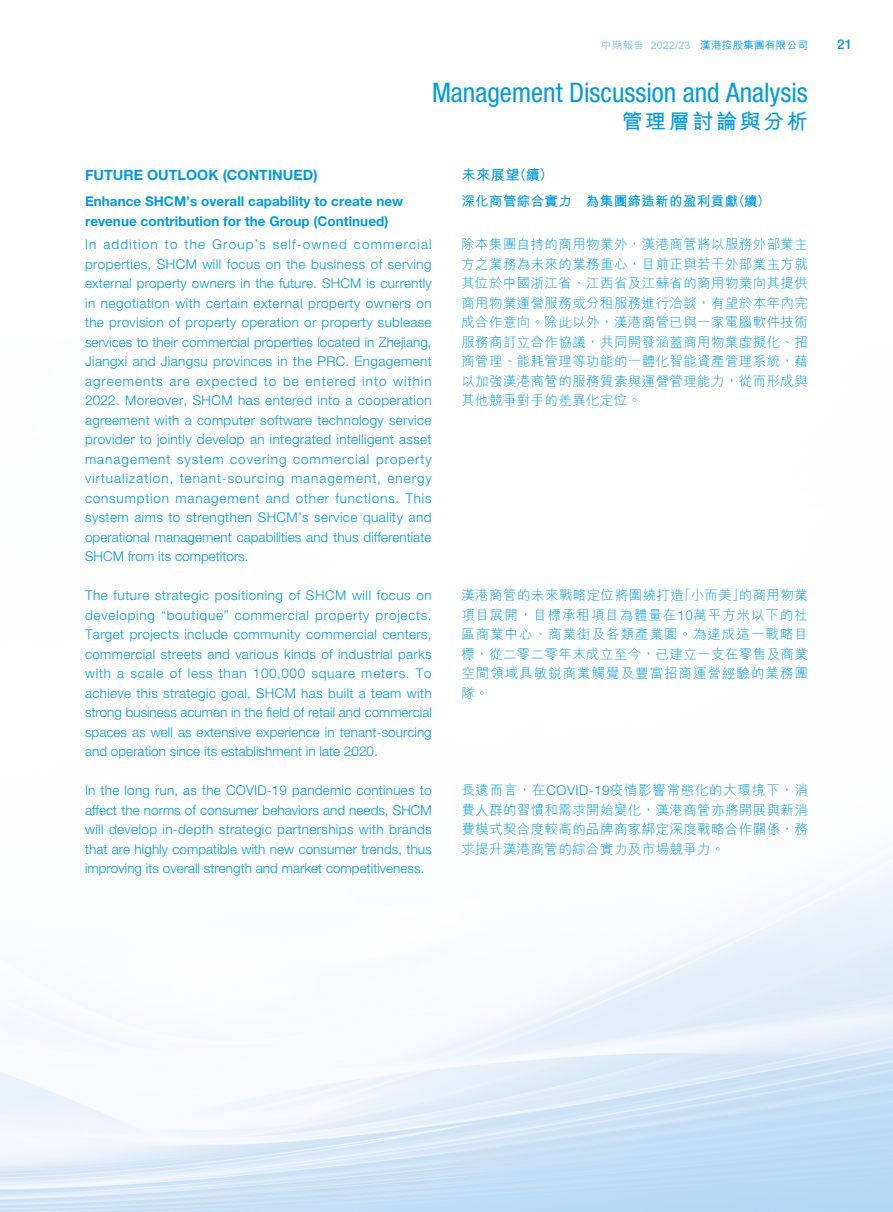
<style>
.page{position:relative;width:893px;height:1212px;background:#fff}
.page>*{position:absolute;margin:0;border:0;box-sizing:border-box;transform-origin:0 0}
.t1{font:condensed 27px "Helvetica Neue LT Std";color:#009bde}
.t2{font:700 21px "M Hei HK";letter-spacing:.125em;color:#009bde}
.t3{font:700 14.25px "Helvetica Neue LT Std";letter-spacing:.005em;color:#009bde}
.t4{font:700 14.25px "M Hei HK";color:#009bde}
.t5{font:300 13.5px/19.5px "Helvetica Neue LT Std";letter-spacing:.005em;color:#009bde;text-align:justify}
.t6{font:300 13.5px/19.5px "M Hei HK";letter-spacing:.03em;color:#009bde;text-align:justify}
.t7{font:700 13.5px/19.5px "Helvetica Neue LT Std";letter-spacing:.005em;color:#009bde}
.t8{font:700 13.5px "M Hei HK";letter-spacing:.03em;color:#009bde}
.t9{font:500 13.5px "Helvetica Neue LT Std";color:#009bde}
.t10{font:500 10.5px "M Hei HK";letter-spacing:.03em;color:#83c2ec}
.s1{color:#009bde}
.s2{font-family:"Helvetica Neue LT Std"}
</style>
<div class="page">
<p class="t10" style="left:601px;top:37px;width:208px">中期報告 2022/23 <span class="s1">漢港控股集團有限公司</span></p>
<p class="t9" style="left:837px;top:36px;width:17px">21</p>
<h1 class="t1" style="left:432px;top:77px;width:377px">Management Discussion and Analysis</h1>
<h2 class="t2" style="left:622px;top:106px;width:188px">管理層討論與分析</h2>
<p class="t4" style="left:461px;top:165px;width:94px">未來展望（續）</p>
<p class="t8" style="left:461px;top:191px;width:310px">深化商管綜合實力 為集團締造新的盈利貢獻（續）</p>
<p class="t6" style="left:461px;top:234px;width:348px">除本集團自持的商用物業外，漢港商管將以服務外部業主方之業務為未來的業務重心，目前正與若干外部業主方就其位於中國浙江省、江西省及江蘇省的商用物業向其提供商用物業運營服務或分租服務進行洽談，有望於本年內完成合作意向。除此以外，漢港商管已與一家電腦軟件技術服務商訂立合作協議，共同開發涵蓋商用物業虛擬化、招商管理、能耗管理等功能的一體化智能資產管理系統，藉以加強漢港商管的服務質素與運營管理能力，從而形成與其他競爭對手的差異化定位。</p>
<p class="t3" style="left:85px;top:166px;width:234px">FUTURE OUTLOOK (CONTINUED)</p>
<p class="t7" style="left:85px;top:191px;width:320px">Enhance SHCM’s overall capability to create new revenue contribution for the Group (Continued)</p>
<p class="t5" style="left:85px;top:235px;width:348px">In addition to the Group’s self-owned commercial properties, SHCM will focus on the business of serving external property owners in the future. SHCM is currently in negotiation with certain external property owners on the provision of property operation or property sublease services to their commercial properties located in Zhejiang, Jiangxi and Jiangsu provinces in the PRC. Engagement agreements are expected to be entered into within 2022. Moreover, SHCM has entered into a cooperation agreement with a computer software technology service provider to jointly develop an integrated intelligent asset management system covering commercial property virtualization, tenant-sourcing management, energy consumption management and other functions. This system aims to strengthen SHCM’s service quality and operational management capabilities and thus differentiate SHCM from its competitors.</p>
<p class="t5" style="left:85px;top:585px;width:348px">The future strategic positioning of SHCM will focus on developing “boutique” commercial property projects.<br>Target projects include community commercial centers, commercial streets and various kinds of industrial parks with a scale of less than 100,000 square meters. To achieve this strategic goal, SHCM has built a team with strong business acumen in the field of retail and commercial spaces as well as extensive experience in tenant-sourcing and operation since its establishment in late 2020.</p>
<p class="t5" style="left:85px;top:780px;width:348px">In the long run, as the COVID-19 pandemic continues to affect the norms of consumer behaviors and needs, SHCM will develop in-depth strategic partnerships with brands that are highly compatible with new consumer trends, thus improving its overall strength and market competitiveness.</p>
<p class="t6" style="left:461px;top:585px;width:348px">漢港商管的未來戰略定位將圍繞打造「小而美」的商用物業項目展開，目標承租項目為體量在<span class="s2">10</span>萬平方米以下的社區商業中心、商業街及各類產業園。為達成這一戰略目標，從二零二零年末成立至今，已建立一支在零售及商業空間領域具敏銳商業觸覺及豐富招商運營經驗的業務團隊。</p>
<p class="t6" style="left:461px;top:780px;width:348px">長遠而言，在<span class="s2">COVID-19</span>疫情影響常態化的大環境下，消費人群的習慣和需求開始變化，漢港商管亦將開展與新消費模式契合度較高的品牌商家綁定深度戰略合作關係，務求提升漢港商管的綜合實力及市場競爭力。</p>
</div>
